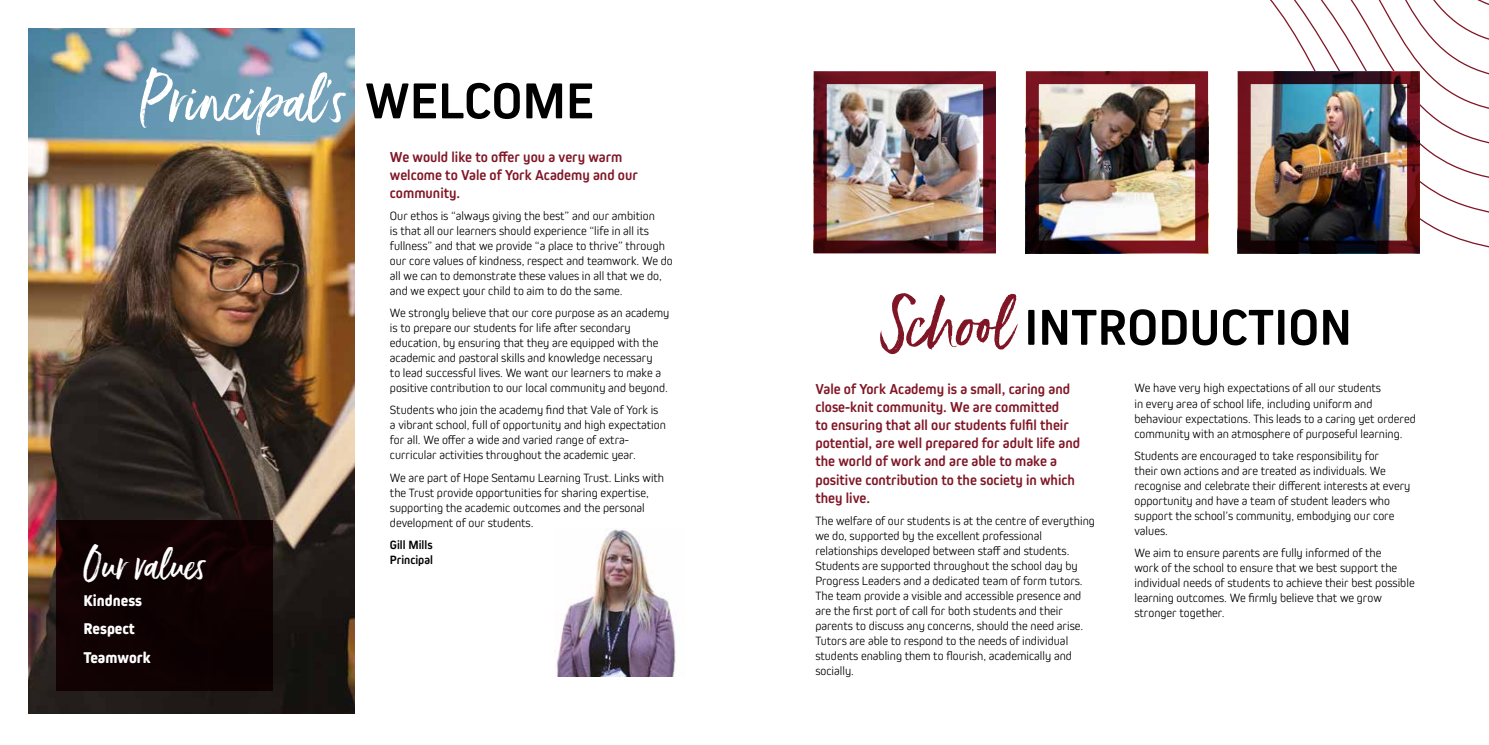
<style>
.page{position:relative;width:1489px;height:745px;background:#fff}
.page>*{position:absolute;margin:0;border:0;box-sizing:border-box;transform-origin:0 0}
.t1{font:58.75px "Ernestand Emily";color:#fff}
.t2{font:700 52.5px "Kiro";color:#000}
.t3{font:38.38px "Ernestand Emily";color:#fff}
.t4{font:800 16.25px/28.8px "Kiro";color:#fff}
.t5{font:700 15px/18px "Kiro";color:#801625}
.t6{font:300 12.5px/15px "Kiro";color:#000}
.t7{font:700 12.5px/15px "Kiro";color:#000}
.s1{font-family:"Kiro";font-weight:700;font-size:52.5px;color:#000}
.s2{font-family:"Ernestand Emily";font-weight:400;font-size:65px;color:#801625}
</style>
<div class="page">
<svg style="left:1185px;top:225px;width:303px;height:29px"></svg>
<svg style="left:1207px;top:155px;width:281px;height:35px"></svg>
<svg style="left:1207px;top:119px;width:281px;height:36px"></svg>
<svg style="left:1207px;top:0;width:281px;height:119px"></svg>
<img style="left:554px;top:528px;width:122px;height:147px">
<img style="left:28px;top:28px;width:326px;height:685px">
<img style="left:827px;top:85px;width:154px;height:154px">
<img style="left:1251px;top:85px;width:154px;height:154px">
<img style="left:1039px;top:85px;width:154px;height:154px">
<div style="left:813px;top:71px;width:182px;height:182px;border:13px solid #801625"></div>
<div style="left:1237px;top:71px;width:182px;height:182px;border:13px solid #801625"></div>
<div style="left:1025px;top:71px;width:182px;height:182px;border:13px solid #801625"></div>
<div style="left:56px;top:519px;width:217px;height:171px;background:#100203"></div>
<h1 class="t1" style="left:140px;top:64px;width:456px">Principal’s <span class="s1">WELCOME</span></h1>
<h3 class="t3" style="left:83px;top:540px;width:124px">Our values</h3>
<h3 class="t4" style="left:83px;top:585px;width:69px">Kindness<br>Respect<br>Teamwork</h3>
<p class="t5" style="left:390px;top:147px;width:249px">We would like to offer you a very warm welcome to Vale of York Academy and our community.</p>
<p class="t6" style="left:390px;top:208px;width:284px">Our ethos is “always giving the best” and our ambition<br>is that all our learners should experience “life in all its fullness” and that we provide “a place to thrive” through our core values of kindness, respect and teamwork. We do all we can to demonstrate these values in all that we do, and we expect your child to aim to do the same.</p>
<p class="t6" style="left:390px;top:305px;width:281px">We strongly believe that our core purpose as an academy is to prepare our students for life after secondary education, by ensuring that they are equipped with the academic and pastoral skills and knowledge necessary<br>to lead successful lives. We want our learners to make a positive contribution to our local community and beyond.</p>
<p class="t6" style="left:390px;top:402px;width:277px">Students who join the academy find that Vale of York is a vibrant school, full of opportunity and high expectation for all. We offer a wide and varied range of extra&shy;curricular activities throughout the academic year.</p>
<p class="t6" style="left:390px;top:469px;width:276px">We are part of Hope Sentamu Learning Trust. Links with the Trust provide opportunities for sharing expertise, supporting the academic outcomes and the personal development of our students.</p>
<p class="t7" style="left:390px;top:536px;width:45px">Gill Mills<br>Principal</p>
<h2 class="t2" style="left:881px;top:296px;width:472px"><span class="s2">School</span> INTRODUCTION</h2>
<p class="t5" style="left:815px;top:380px;width:266px">Vale of York Academy is a small, caring and close-knit community. We are committed<br>to ensuring that all our students fulfil their potential, are well prepared for adult life and the world of work and are able to make a positive contribution to the society in which they live.</p>
<p class="t6" style="left:815px;top:512px;width:281px">The welfare of our students is at the centre of everything we do, supported by the excellent professional relationships developed between staff and students.<br>Students are supported throughout the school day by Progress Leaders and a dedicated team of form tutors.<br>The team provide a visible and accessible presence and are the first port of call for both students and their parents to discuss any concerns, should the need arise.<br>Tutors are able to respond to the needs of individual students enabling them to flourish, academically and socially.</p>
<p class="t6" style="left:1134px;top:380px;width:283px">We have very high expectations of all our students<br>in every area of school life, including uniform and behaviour expectations. This leads to a caring yet ordered community with an atmosphere of purposeful learning.</p>
<p class="t6" style="left:1134px;top:447px;width:277px">Students are encouraged to take responsibility for<br>their own actions and are treated as individuals. We recognise and celebrate their different interests at every opportunity and have a team of student leaders who support the school’s community, embodying our core values.</p>
<p class="t6" style="left:1134px;top:544px;width:282px">We aim to ensure parents are fully informed of the<br>work of the school to ensure that we best support the individual needs of students to achieve their best possible learning outcomes. We firmly believe that we grow stronger together.</p>
</div>
